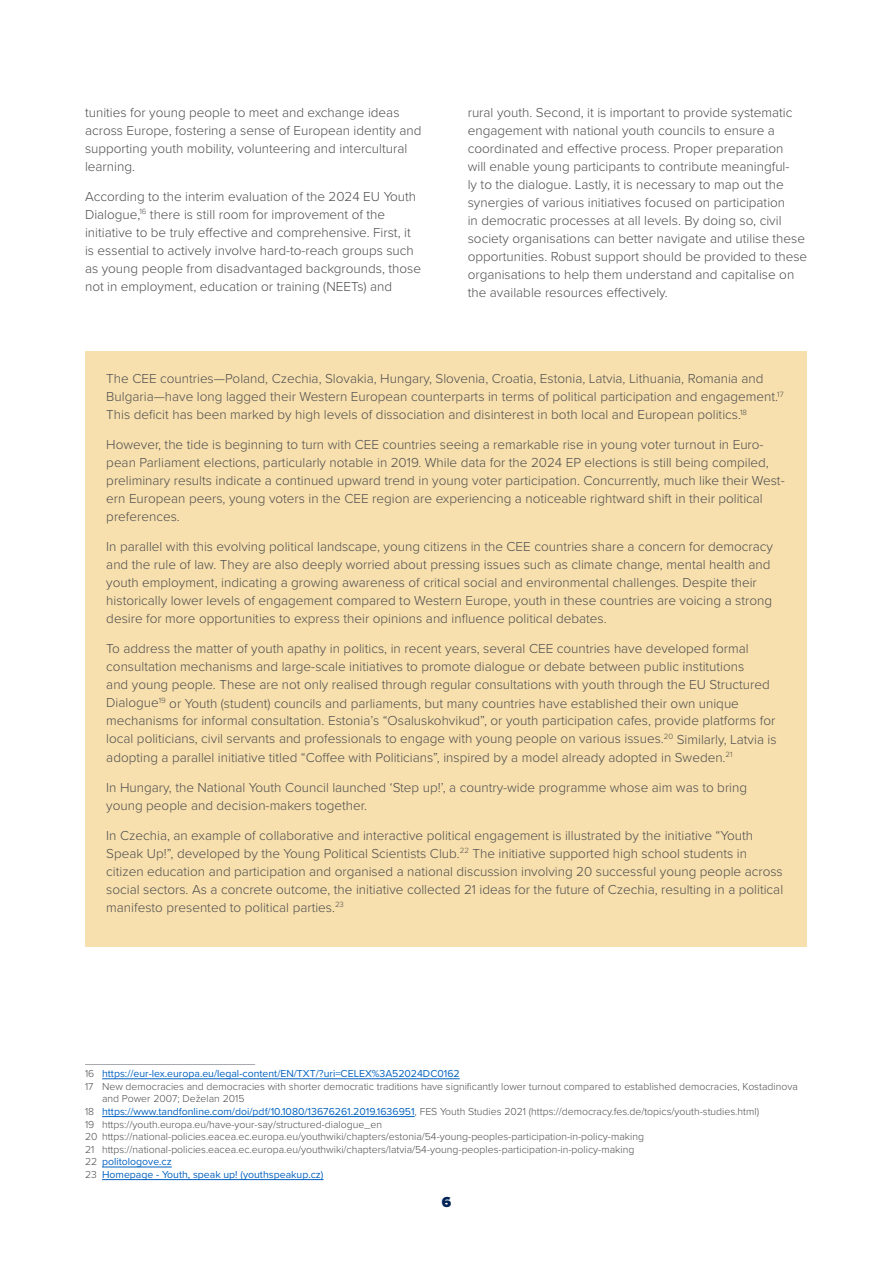
<style>
.page{position:relative;width:893px;height:1263px;background:#fff}
.page>*{position:absolute;margin:0;border:0;box-sizing:border-box;transform-origin:0 0}
.t1{font:900 15px "Proxima Nova";color:#002357}
.t2{font:300 13.5px/18px "Proxima Nova";color:#4d4d4f}
.t3{font:300 10.5px "Proxima Nova";color:#4d4d4f}
.t4{font:10.5px "Proxima Nova";color:#0563c1}
.s1{font-weight:300;color:#4d4d4f}
.s2{font-weight:400;color:#0563c1}
</style>
<div class="page">
<hr style="left:85px;top:1064px;width:170px;height:1px;background:#a7a9ac">
<hr style="left:102px;top:1078px;width:358px;height:1px;background:#0563c1">
<hr style="left:102px;top:1116px;width:313px;height:1px;background:#0563c1">
<hr style="left:102px;top:1167px;width:70px;height:1px;background:#0563c1">
<hr style="left:102px;top:1179px;width:221px;height:1px;background:#0563c1">
<div style="left:85px;top:351px;width:721px;height:596px;background:#f7e0ad"></div>
<p class="t2" style="left:85px;top:103px;width:338px">tunities for young people to meet and exchange ideas across Europe, fostering a sense of European identity and supporting youth mobility, volunteering and intercultural learning.</p>
<p class="t2" style="left:85px;top:187px;width:337px">According to the interim evaluation of the 2024 EU Youth Dialogue,<sup>16</sup> there is still room for improvement of the initiative to be truly effective and comprehensive. First, it is essential to actively involve hard-to-reach groups such as young people from disadvantaged backgrounds, those not in employment, education or training (NEETs) and</p>
<p class="t2" style="left:468px;top:103px;width:341px">rural youth. Second, it is important to provide systematic engagement with national youth councils to ensure a coordinated and effective process. Proper preparation<br>will enable young participants to contribute meaningful-<br>ly to the dialogue. Lastly, it is necessary to map out the synergies of various initiatives focused on participation<br>in democratic processes at all levels. By doing so, civil society organisations can better navigate and utilise these opportunities. Robust support should be provided to these organisations to help them understand and capitalise on the available resources effectively.</p>
<p class="t2" style="left:106px;top:369px;width:679px">The CEE countries—Poland, Czechia, Slovakia, Hungary, Slovenia, Croatia, Estonia, Latvia, Lithuania, Romania and<br>Bulgaria—have long lagged their Western European counterparts in terms of political participation and engagement.<sup>17<br></sup>This deficit has been marked by high levels of dissociation and disinterest in both local and European politics.<sup>18</sup></p>
<p class="t2" style="left:106px;top:435px;width:680px">However, the tide is beginning to turn with CEE countries seeing a remarkable rise in young voter turnout in Euro&shy;pean Parliament elections, particularly notable in 2019. While data for the 2024 EP elections is still being compiled, preliminary results indicate a continued upward trend in young voter participation. Concurrently, much like their West&shy;ern European peers, young voters in the CEE region are experiencing a noticeable rightward shift in their political preferences.</p>
<p class="t2" style="left:106px;top:537px;width:668px">In parallel with this evolving political landscape, young citizens in the CEE countries share a concern for democracy and the rule of law. They are also deeply worried about pressing issues such as climate change, mental health and youth employment, indicating a growing awareness of critical social and environmental challenges. Despite their historically lower levels of engagement compared to Western Europe, youth in these countries are voicing a strong desire for more opportunities to express their opinions and influence political debates.</p>
<p class="t2" style="left:106px;top:639px;width:672px">To address the matter of youth apathy in politics, in recent years, several CEE countries have developed formal consultation mechanisms and large-scale initiatives to promote dialogue or debate between public institutions<br>and young people. These are not only realised through regular consultations with youth through the EU Structured Dialogue<sup>19</sup> or Youth (student) councils and parliaments, but many countries have established their own unique mechanisms for informal consultation. Estonia’s “Osaluskohvikud”, or youth participation cafes, provide platforms for local politicians, civil servants and professionals to engage with young people on various issues.<sup>20</sup> Similarly, Latvia is adopting a parallel initiative titled “Coffee with Politicians”, inspired by a model already adopted in Sweden.<sup>21</sup></p>
<p class="t2" style="left:106px;top:777px;width:642px">In Hungary, the National Youth Council launched ‘Step up!’, a country-wide programme whose aim was to bring young people and decision-makers together.</p>
<p class="t2" style="left:106px;top:825px;width:678px">In Czechia, an example of collaborative and interactive political engagement is illustrated by the initiative “Youth Speak Up!”, developed by the Young Political Scientists Club.<sup>22</sup> The initiative supported high school students in citizen education and participation and organised a national discussion involving 20 successful young people across social sectors. As a concrete outcome, the initiative collected 21 ideas for the future of Czechia, resulting in a political manifesto presented to political parties.<sup>23</sup></p>
<p class="t4" style="left:85px;top:1066px;width:376px"><span class="s1">16</span> https://eur-lex.europa.eu/legal-content/EN/TXT/?uri=CELEX%3A52024DC0162</p>
<p class="t3" style="left:85px;top:1078px;width:714px">17 New democracies and democracies with shorter democratic traditions have significantly lower turnout compared to established democracies, Kostadinova</p>
<p class="t3" style="left:102px;top:1091px;width:144px">and Power 2007; Deželan 2015</p>
<p class="t3" style="left:85px;top:1103px;width:675px">18 <span class="s2">https://www.tandfonline.com/doi/pdf/10.1080/13676261.2019.1636951</span>, FES Youth Studies 2021 (https://democracy.fes.de/topics/youth-studies.html)</p>
<p class="t3" style="left:85px;top:1116px;width:298px">19 https://youth.europa.eu/have-your-say/structured-dialogue_en</p>
<p class="t3" style="left:85px;top:1129px;width:560px">20 https://national-policies.eacea.ec.europa.eu/youthwiki/chapters/estonia/54-young-peoples-participation-in-policy-making</p>
<p class="t3" style="left:85px;top:1141px;width:551px">21 https://national-policies.eacea.ec.europa.eu/youthwiki/chapters/latvia/54-young-peoples-participation-in-policy-making</p>
<p class="t4" style="left:85px;top:1154px;width:88px"><span class="s1">22</span> politologove.cz</p>
<p class="t4" style="left:85px;top:1166px;width:240px"><span class="s1">23</span> Homepage - Youth, speak up! (youthspeakup.cz)</p>
<p class="t1" style="left:442px;top:1191px;width:11px">6</p>
</div>
